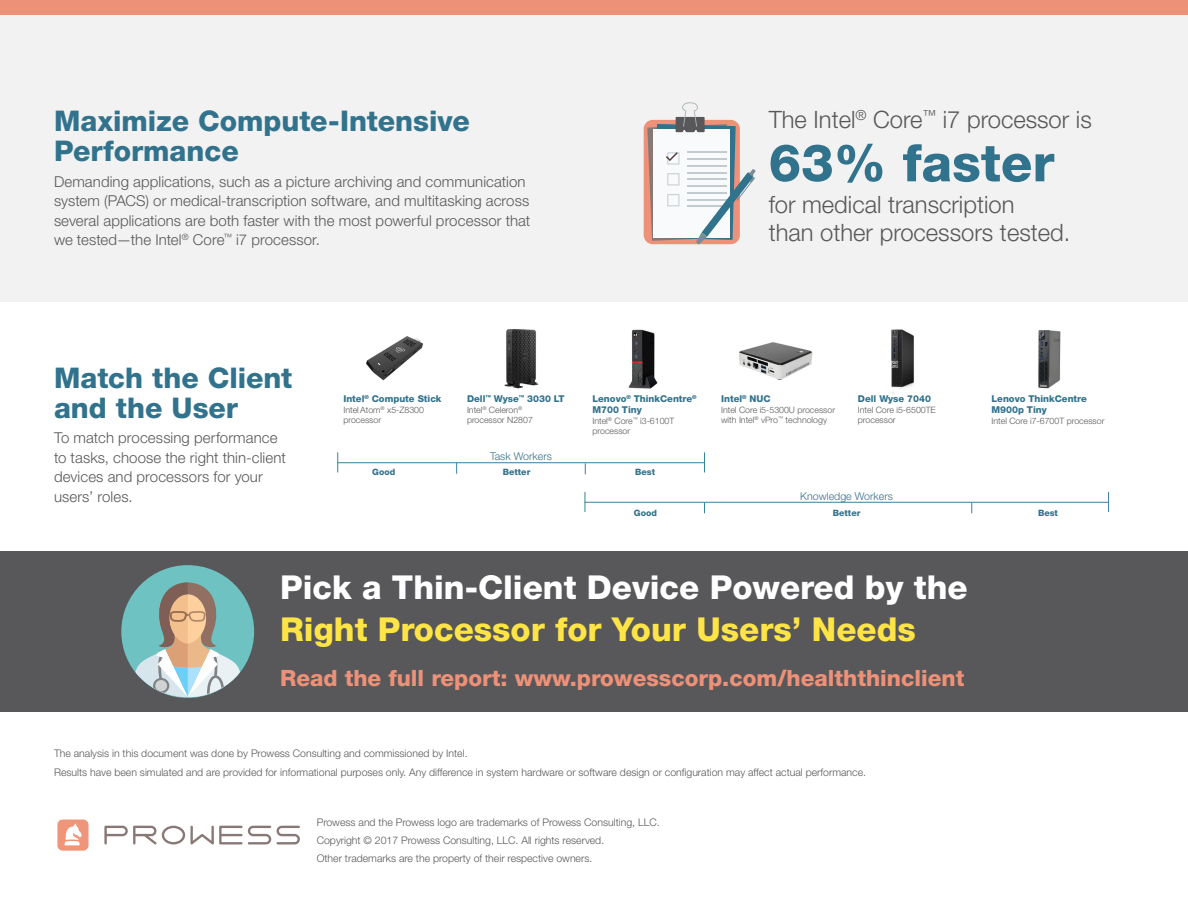
<style>
.page{position:relative;width:1188px;height:918px;background:#fff}
.page>*{position:absolute;margin:0;border:0;box-sizing:border-box;transform-origin:0 0}
.t1{font:800 51.9px "Helvetica Neue LT Std";color:#31728c}
.t2{font:800 33px/42px "Helvetica Neue LT Std";color:#fff}
.Headline_Level_1{font:800 28.5px/30px "Helvetica Neue LT Std";color:#31728c}
.t3{font:300 24px/28.5px "Helvetica Neue LT Std";color:#58585b}
.t4{font:800 22.5px "Helvetica Neue LT Std";color:#ed9178}
.Body_Copy{font:300 15px/19.5px "Helvetica Neue LT Std";letter-spacing:.005em;color:#58585b}
.t5{font:300 10.65px "Helvetica Neue LT Std";color:#31728c}
.t6{font:300 10.5px/18.6px "Helvetica Neue LT Std";color:#58585b}
.t7{font:800 9.45px/11.2px "Helvetica Neue LT Std";color:#31728c}
.t8{font:300 8.85px/10.5px "Helvetica Neue LT Std";color:#58585b}
.t9{font:800 8.85px "Helvetica Neue LT Std";color:#31728c}
.s1{color:#ffe445}
</style>
<div class="page">
<div style="left:0;top:14px;width:1188px;height:288px;background:#f2f2f2"></div>
<div style="left:0;top:551px;width:1188px;height:161px;background:#58585b"></div>
<div style="left:0;top:0;width:1188px;height:14px;background:#ed9178"></div>
<svg style="left:57px;top:820px;width:32px;height:31px"></svg>
<svg style="left:104px;top:826px;width:52px;height:18px"></svg>
<svg style="left:162px;top:826px;width:109px;height:18px"></svg>
<svg style="left:277px;top:826px;width:23px;height:18px"></svg>
<div style="left:121px;top:565px;width:133px;height:133px;background:#6ec2c2;border-radius:50%"></div>
<img style="left:891px;top:329px;width:23px;height:65px">
<img style="left:504px;top:329px;width:35px;height:60px">
<img style="left:366px;top:336px;width:57px;height:45px">
<img style="left:739px;top:342px;width:74px;height:38px">
<img style="left:628px;top:329px;width:30px;height:60px">
<img style="left:1038px;top:330px;width:23px;height:59px">
<svg style="left:337px;top:452px;width:1px;height:20px"></svg>
<svg style="left:704px;top:452px;width:1px;height:20px"></svg>
<hr style="left:338px;top:462px;width:366px;height:1px;background:#368299">
<svg style="left:585px;top:492px;width:1px;height:20px"></svg>
<svg style="left:1108px;top:492px;width:1px;height:20px"></svg>
<hr style="left:585px;top:502px;width:524px;height:1px;background:#368299">
<div style="left:644px;top:120px;width:96px;height:124px;background:#ed9178;border-radius:9px"></div>
<svg style="left:647px;top:102px;width:109px;height:142px"></svg>
<svg style="left:131px;top:582px;width:113px;height:115px"></svg>
<p class="Headline_Level_1" style="left:54px;top:106px;width:417px">Maximize Compute-Intensive<br>Performance</p>
<p class="Body_Copy" style="left:54px;top:171px;width:478px">Demanding applications, such as a picture archiving and communication system (PACS) or medical-transcription software, and multitasking across several applications are both faster with the most powerful processor that we tested—the Intel<sup>®</sup> Core<sup>™</sup> i7 processor.</p>
<p class="t3" style="left:769px;top:104px;width:325px">The Intel<sup>®</sup> Core<sup>™</sup> i7 processor is</p>
<p class="t1" style="left:769px;top:132px;width:287px">63% faster</p>
<p class="t3" style="left:769px;top:189px;width:303px">for medical transcription<br>than other processors tested.</p>
<p class="Headline_Level_1" style="left:54px;top:363px;width:240px">Match the Client and the User</p>
<p class="Body_Copy" style="left:54px;top:428px;width:233px">To match processing performance to tasks, choose the right thin-client devices and processors for your users’ roles.</p>
<p class="t7" style="left:343px;top:393px;width:100px">Intel<sup>®</sup> Compute Stick</p>
<p class="t8" style="left:343px;top:404px;width:82px">Intel Atom<sup>®</sup> x5-Z8300 processor</p>
<p class="t7" style="left:467px;top:393px;width:99px">Dell<sup>™</sup> Wyse<sup>™</sup> 3030 LT</p>
<p class="t8" style="left:467px;top:404px;width:67px">Intel<sup>®</sup> Celeron<sup>® </sup>processor N2807</p>
<p class="t5" style="left:490px;top:450px;width:63px">Task Workers</p>
<p class="t7" style="left:592px;top:393px;width:106px">Lenovo<sup>®</sup> ThinkCentre<sup>®<br></sup>M700 Tiny</p>
<p class="t8" style="left:592px;top:415px;width:83px">Intel<sup>®</sup> Core<sup>™</sup> i3-6100T processor</p>
<p class="t7" style="left:721px;top:393px;width:51px">Intel<sup>®</sup> NUC</p>
<p class="t8" style="left:721px;top:404px;width:116px">Intel Core i5-5300U processor with Intel<sup>®</sup> vPro<sup>™</sup> technology</p>
<p class="t7" style="left:858px;top:393px;width:75px">Dell Wyse 7040</p>
<p class="t8" style="left:858px;top:404px;width:79px">Intel Core i5-6500TE processor</p>
<p class="t7" style="left:992px;top:393px;width:97px">Lenovo ThinkCentre<br>M900p Tiny</p>
<p class="t8" style="left:992px;top:415px;width:114px">Intel Core i7-6700T processor</p>
<p class="t9" style="left:372px;top:466px;width:25px">Good</p>
<p class="t9" style="left:503px;top:466px;width:29px">Better</p>
<p class="t9" style="left:635px;top:466px;width:22px">Best</p>
<p class="t9" style="left:634px;top:508px;width:25px">Good</p>
<p class="t9" style="left:833px;top:508px;width:29px">Better</p>
<p class="t9" style="left:1038px;top:508px;width:22px">Best</p>
<p class="t5" style="left:800px;top:489px;width:94px">Knowledge Workers</p>
<p class="t2" style="left:280px;top:566px;width:689px">Pick a Thin-Client Device Powered by the<br><span class="s1">Right Processor for Your Users’ Needs</span></p>
<p class="t4" style="left:280px;top:665px;width:686px">Read the full report: www.prowesscorp.com/healththinclient</p>
<p class="t6" style="left:54px;top:744px;width:814px">The analysis in this document was done by Prowess Consulting and commissioned by Intel.<br>Results have been simulated and are provided for informational purposes only. Any difference in system hardware or software design or configuration may affect actual performance.</p>
<p class="t6" style="left:317px;top:813px;width:344px">Prowess and the Prowess logo are trademarks of Prowess Consulting, LLC.</p>
<p class="t6" style="left:317px;top:831px;width:289px">Copyright © 2017 Prowess Consulting, LLC. All rights reserved.</p>
<p class="t6" style="left:317px;top:849px;width:277px">Other trademarks are the property of their respective owners.</p>
</div>
